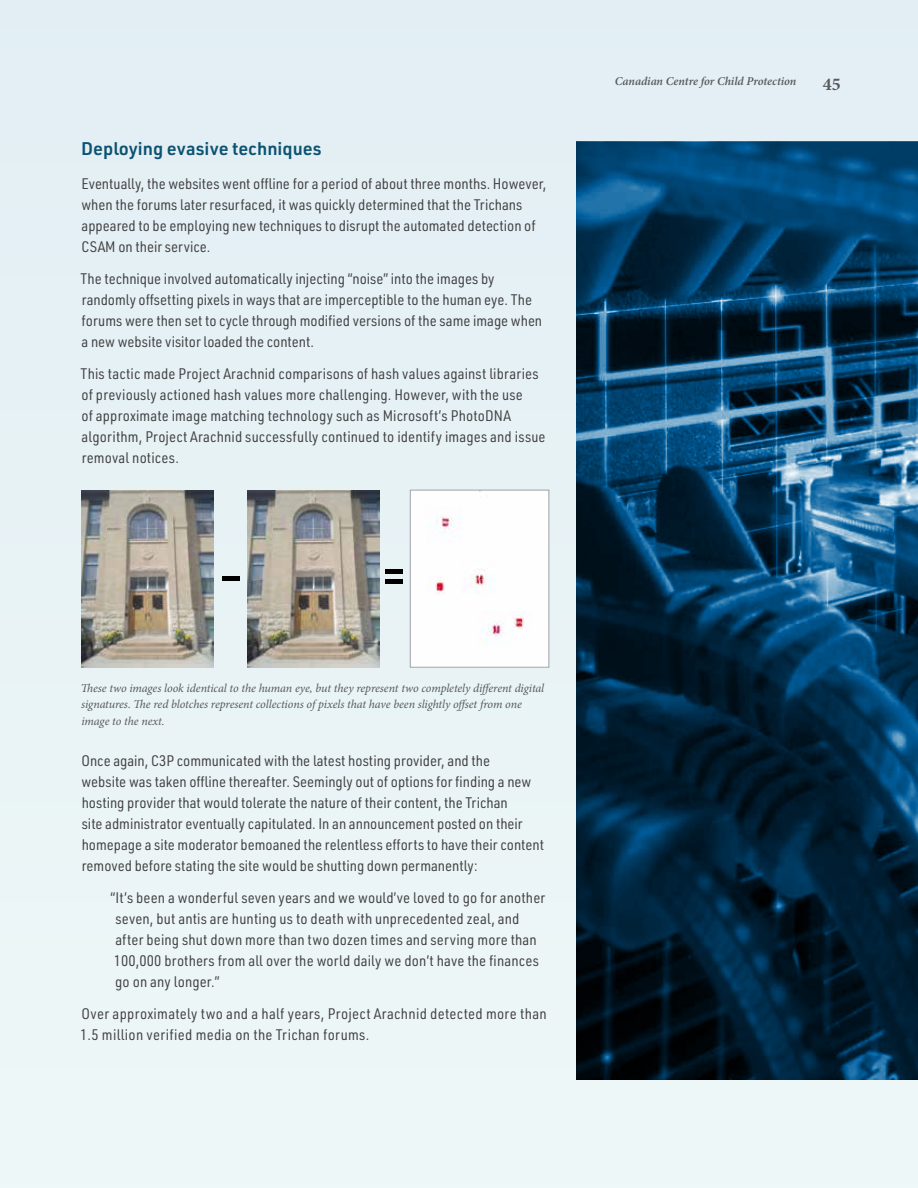
<style>
.page{position:relative;width:918px;height:1188px;background:#e8f3f6}
.page>*{position:absolute;margin:0;border:0;box-sizing:border-box;transform-origin:0 0}
.t1{font:600 18px "URWDIN";color:#0c5372}
.t2{font:700 18px "Minion Pro";color:#58595b}
.t3{font:15px/21px "URWDIN Semi Cond";letter-spacing:.005em;color:#414042}
.t4{font:italic 12px/16.5px "Minion Pro";letter-spacing:-.01em;color:#58595b}
.t5{font:italic 600 12px "Minion Pro";letter-spacing:-.005em;color:#58595b}
</style>
<div class="page">
<img style="left:81px;top:490px;width:132px;height:177px">
<img style="left:247px;top:490px;width:132px;height:177px">
<div style="left:412px;top:492px;width:135px;height:173px;background:#fefefe"></div>
<div style="left:410px;top:490px;width:139px;height:177px;border:1px solid #9fa1a4"></div>
<div style="left:222px;top:576px;width:18px;height:5px;background:#000"></div>
<div style="left:385px;top:579px;width:17px;height:5px;background:#000"></div>
<div style="left:385px;top:569px;width:17px;height:5px;background:#000"></div>
<svg style="left:576px;top:142px;width:342px;height:938px"></svg>
<p class="t1" style="left:81px;top:136px;width:242px">Deploying evasive techniques</p>
<p class="t3" style="left:81px;top:173px;width:466px">Eventually, the websites went offline for a period of about three months. However, when the forums later resurfaced, it was quickly determined that the Trichans appeared to be employing new techniques to disrupt the automated detection of CSAM on their service.</p>
<p class="t3" style="left:81px;top:268px;width:463px">The technique involved automatically injecting “noise” into the images by randomly offsetting pixels in ways that are imperceptible to the human eye. The forums were then set to cycle through modified versions of the same image when a new website visitor loaded the content.</p>
<p class="t3" style="left:81px;top:362px;width:467px">This tactic made Project Arachnid comparisons of hash values against libraries of previously actioned hash values more challenging. However, with the use<br>of approximate image matching technology such as Microsoft’s PhotoDNA algorithm, Project Arachnid successfully continued to identify images and issue removal notices.</p>
<p class="t5" style="left:615px;top:74px;width:183px">Canadian Centre for Child Protection</p>
<p class="t2" style="left:823px;top:71px;width:19px">45</p>
<p class="t4" style="left:81px;top:680px;width:465px">These two images look identical to the human eye, but they represent two completely different digital signatures. The red blotches represent collections of pixels that have been slightly offset from one image to the next.</p>
<p class="t3" style="left:81px;top:750px;width:464px">Once again, C3P communicated with the latest hosting provider, and the<br>website was taken offline thereafter. Seemingly out of options for finding a new hosting provider that would tolerate the nature of their content, the Trichan<br>site administrator eventually capitulated. In an announcement posted on their homepage a site moderator bemoaned the relentless efforts to have their content removed before stating the site would be shutting down permanently:</p>
<p class="t3" style="left:111px;top:887px;width:436px">“It’s been a wonderful seven years and we would’ve loved to go for another seven, but antis are hunting us to death with unprecedented zeal, and after being shut down more than two dozen times and serving more than 100,000 brothers from all over the world daily we don’t have the finances go on any longer.”</p>
<p class="t3" style="left:80px;top:1002px;width:468px">Over approximately two and a half years, Project Arachnid detected more than<br>1.5 million verified media on the Trichan forums.</p>
</div>
